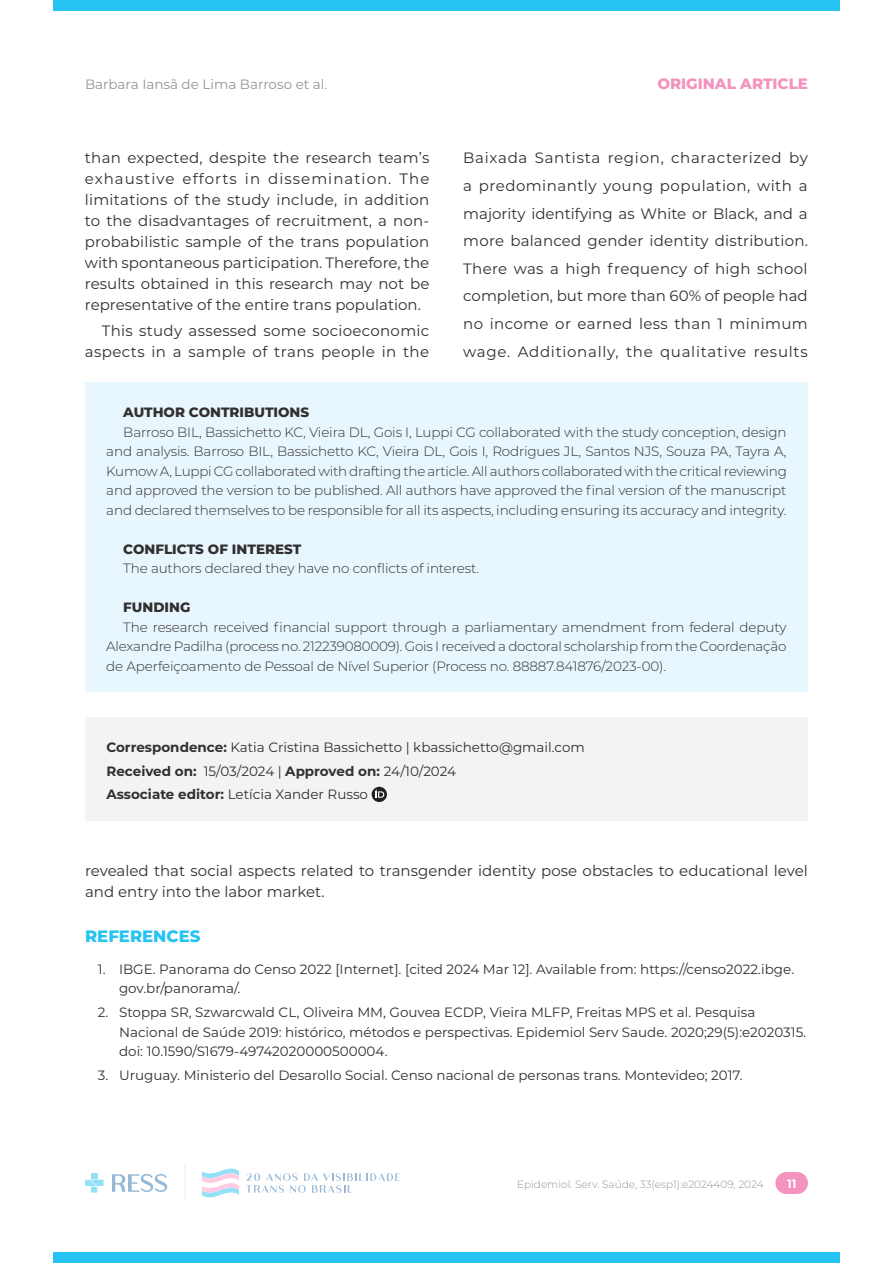
<style>
.page{position:relative;width:893px;height:1263px;background:#fff}
.page>*{position:absolute;margin:0;border:0;box-sizing:border-box;transform-origin:0 0}
.subtitulo{font:800 16.5px "Montserrat";color:#27c3f3}
.t1{font:15px/21px "Montserrat";color:#312f30;text-align:justify}
.t2{font:15px/21px "Montserrat";letter-spacing:.02em;color:#312f30;text-align:right}
.t3{font:800 15px "Montserrat";color:#f393be}
.correspondencia{font:13.5px/19.5px "Montserrat";color:#312f30}
.contribuicoes{font:300 13.5px/19.5px "Montserrat";letter-spacing:-.01em;color:#312f30;text-align:justify}
.financiamento{font:300 13.5px/19.5px "Montserrat";letter-spacing:-.01em;color:#312f30;text-align:justify}
.conflitos{font:300 13.5px "Montserrat";letter-spacing:-.01em;color:#312f30}
.contribuicao_titulo{font:800 13.5px "Montserrat";color:#312f30}
.correspondencia-2{font:700 13.5px "Montserrat";color:#312f30}
.t4{font:13.5px "Montserrat";color:#939598}
.t5{font:700 12px "Montserrat";color:#fff}
.t6{font:300 10.5px "Montserrat";color:#939598}
.s1{font-weight:700}
.s2{font-weight:400}
</style>
<div class="page">
<div style="left:53px;top:0;width:787px;height:11px;background:#27c3f3"></div>
<div style="left:53px;top:1252px;width:787px;height:11px;background:#27c3f3"></div>
<div style="left:775px;top:1172px;width:22px;height:22px;background:#f393be;border-radius:50%"></div>
<div style="left:786px;top:1172px;width:22px;height:22px;background:#f393be;border-radius:50%"></div>
<div style="left:786px;top:1172px;width:11px;height:22px;background:#f393be"></div>
<hr style="left:184px;top:1164px;width:1px;height:37px;background:#ededed">
<svg style="left:85px;top:1173px;width:19px;height:19px"></svg>
<svg style="left:112px;top:1174px;width:55px;height:18px"></svg>
<svg style="left:202px;top:1168px;width:37px;height:30px"></svg>
<svg style="left:246px;top:1173px;width:154px;height:20px"></svg>
<div style="left:85px;top:383px;width:723px;height:309px;background:#e8f6fd"></div>
<div style="left:85px;top:718px;width:723px;height:103px;background:#f2f3f4"></div>
<svg style="left:372px;top:787px;width:15px;height:15px"></svg>
<svg style="left:376px;top:789px;width:8px;height:9px"></svg>
<p class="t4" style="left:85px;top:75px;width:244px">Barbara Iansã de Lima Barroso et al.</p>
<p class="t3" style="left:657px;top:73px;width:152px">ORIGINAL ARTICLE</p>
<p class="t1" style="left:85px;top:147px;width:346px">than expected, despite the research team’s exhaustive efforts in dissemination. The limitations of the study include, in addition to the disadvantages of recruitment, a non&shy;probabilistic sample of the trans population with spontaneous participation. Therefore, the results obtained in this research may not be representative of the entire trans population.</p>
<p class="t2" style="left:85px;top:319px;width:346px">This study assessed some socioeconomic aspects in a sample of trans people in the</p>
<p class="t1" style="left:463px;top:144px;width:346px;line-height:27.6px">Baixada Santista region, characterized by a predominantly young population, with a majority identifying as White or Black, and a more balanced gender identity distribution.<br>There was a high frequency of high school completion, but more than 60% of people had no income or earned less than 1 minimum wage. Additionally, the qualitative results</p>
<p class="contribuicao_titulo" style="left:123px;top:402px;width:187px">AUTHOR CONTRIBUTIONS</p>
<p class="contribuicoes" style="left:106px;top:422px;width:682px;text-indent:17px">Barroso BIL, Bassichetto KC, Vieira DL, Gois I, Luppi CG collaborated with the study conception, design and analysis. Barroso BIL, Bassichetto KC, Vieira DL, Gois I, Rodrigues JL, Santos NJS, Souza PA, Tayra A, Kumow A, Luppi CG collaborated with drafting the article. All authors collaborated with the critical reviewing and approved the version to be published. All authors have approved the final version of the manuscript and declared themselves to be responsible for all its aspects, including ensuring its accuracy and integrity.</p>
<p class="contribuicao_titulo" style="left:123px;top:539px;width:179px">CONFLICTS OF INTEREST</p>
<p class="conflitos" style="left:123px;top:559px;width:357px">The authors declared they have no conflicts of interest.</p>
<p class="contribuicao_titulo" style="left:123px;top:597px;width:69px">FUNDING</p>
<p class="financiamento" style="left:106px;top:617px;width:682px;text-indent:17px">The research received financial support through a parliamentary amendment from federal deputy Alexandre Padilha (process no. 212239080009). Gois I received a doctoral scholarship from the Coordenação de Aperfeiçoamento de Pessoal de Nível Superior (Process no. 88887.841876/2023-00).</p>
<p class="correspondencia" style="left:106px;top:737px;width:480px"><span class="s1">Correspondence:</span> Katia Cristina Bassichetto | kbassichetto@gmail.com</p>
<p class="correspondencia-2" style="left:106px;top:761px;width:351px">Received on: <span class="s2">15/03/2024 |</span> Approved on: <span class="s2">24/10/2024</span></p>
<p class="correspondencia" style="left:106px;top:784px;width:263px"><span class="s1">Associate editor:</span> Letícia Xander Russo</p>
<p class="t1" style="left:85px;top:859px;width:724px">revealed that social aspects related to transgender identity pose obstacles to educational level and entry into the labor market.</p>
<p class="subtitulo" style="left:85px;top:924px;width:117px">REFERENCES</p>
<p class="correspondencia" style="left:119px;top:959px;width:677px;text-indent:-21px">1. IBGE. Panorama do Censo 2022 [Internet]. [cited 2024 Mar 12]. Available from: https://censo2022.ibge. gov.br/panorama/.</p>
<p class="correspondencia" style="left:119px;top:1002px;width:689px;text-indent:-21px">2. Stoppa SR, Szwarcwald CL, Oliveira MM, Gouvea ECDP, Vieira MLFP, Freitas MPS et al. Pesquisa<br>Nacional de Saúde 2019: histórico, métodos e perspectivas. Epidemiol Serv Saude. 2020;29(5):e2020315. doi: 10.1590/S1679-49742020000500004.</p>
<p class="correspondencia" style="left:98px;top:1065px;width:646px">3. Uruguay. Ministerio del Desarollo Social. Censo nacional de personas trans. Montevideo; 2017.</p>
<p class="t6" style="left:517px;top:1177px;width:248px">Epidemiol. Serv. Saúde, 33(esp1):e2024409, 2024</p>
<p class="t5" style="left:787px;top:1175px;width:11px">11</p>
</div>
